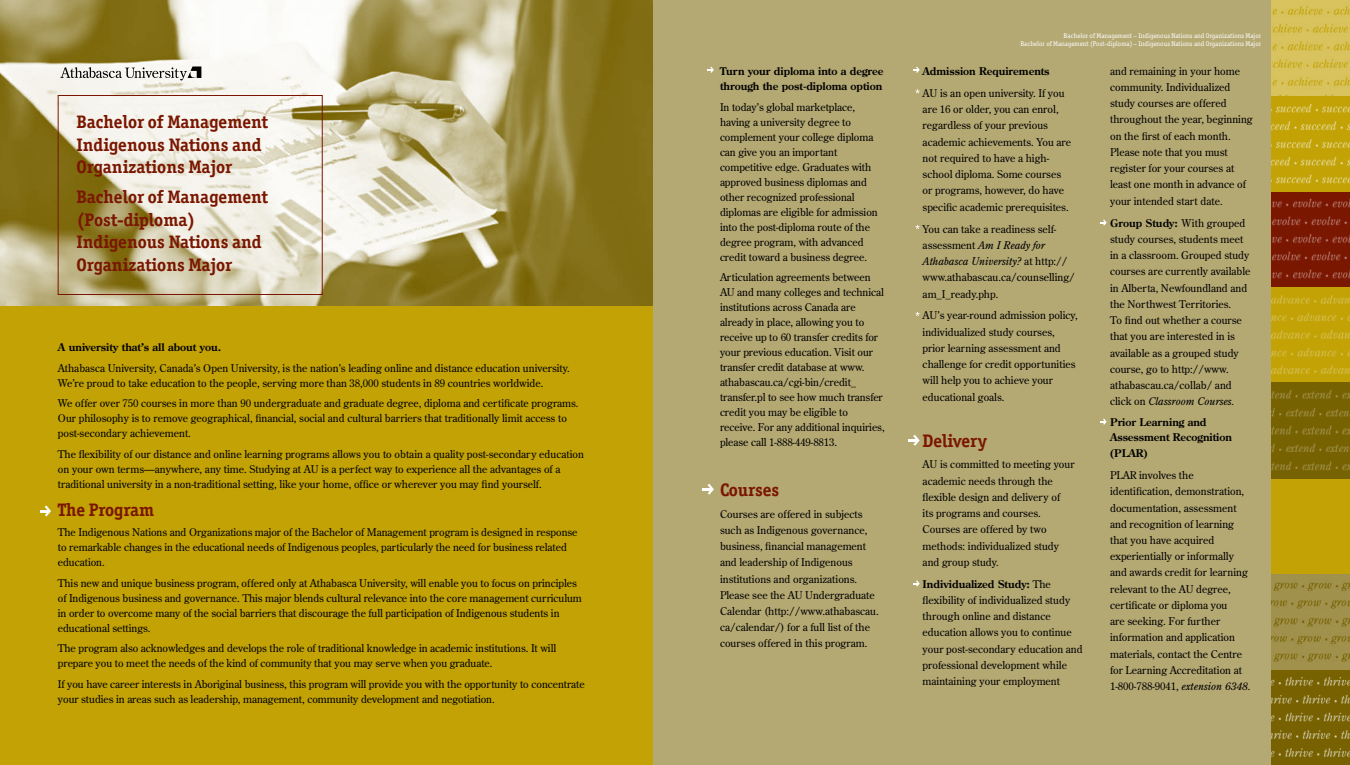
<style>
.page{position:relative;width:1350px;height:765px;background:#fff}
.page>*{position:absolute;margin:0;border:0;box-sizing:border-box;transform-origin:0 0}
.t1{font:700 18.12px/22.5px "Officina Serif ITC Std";color:#7a1600}
.t2{font:10.62px/15px "Century Old Style";letter-spacing:-.005em;color:#000}
.t3{font:10.62px/16.2px "Century Old Style Std";color:#000}
.t4{font:700 10.62px/15px "Century Old Style";letter-spacing:-.005em;color:#000}
.t5{font:6.88px/8.2px "Officina Serif ITC Std";color:#fff;text-align:right}
.s1{font-style:italic}
.s2{font-weight:700}
</style>
<div class="page">
<div style="left:647px;top:0;width:625px;height:765px;background:#b4a873"></div>
<img style="left:1272px;top:669px;width:78px;height:96px">
<svg style="left:1272px;top:574px;width:78px;height:95px;background:#9b8b45"></svg>
<div style="left:1272px;top:478px;width:78px;height:96px;background:#c3a205"></div>
<img style="left:1272px;top:382px;width:78px;height:96px">
<svg style="left:1272px;top:287px;width:78px;height:95px;background:#c4a40c"></svg>
<img style="left:1272px;top:191px;width:78px;height:96px">
<svg style="left:1272px;top:96px;width:78px;height:95px;background:#c5a712"></svg>
<img style="left:1273px;top:0;width:77px;height:96px">
<div style="left:0;top:0;width:652px;height:765px;background:#c2a204"></div>
<img style="left:0;top:0;width:652px;height:306px">
<div style="left:58px;top:95px;width:264px;height:200px;border:1px solid #7a1600"></div>
<svg style="left:60px;top:66px;width:141px;height:14px;background:#c1bfbb"></svg>
<svg style="left:40px;top:505px;width:11px;height:12px"></svg>
<svg style="left:707px;top:66px;width:7px;height:7px"></svg>
<svg style="left:913px;top:66px;width:7px;height:7px"></svg>
<svg style="left:913px;top:580px;width:7px;height:7px"></svg>
<svg style="left:1100px;top:219px;width:7px;height:7px"></svg>
<svg style="left:1100px;top:418px;width:7px;height:7px"></svg>
<svg style="left:915px;top:89px;width:5px;height:4px"></svg>
<svg style="left:915px;top:225px;width:5px;height:4px"></svg>
<svg style="left:915px;top:312px;width:5px;height:4px"></svg>
<svg style="left:703px;top:483px;width:11px;height:12px"></svg>
<svg style="left:908px;top:435px;width:12px;height:11px"></svg>
<h1 class="t1" style="left:76px;top:111px;width:193px">Bachelor of Management<br>Indigenous Nations and<br>Organizations Major</h1>
<h1 class="t1" style="left:76px;top:186px;width:193px">Bachelor of Management (Post-diploma)<br>Indigenous Nations and<br>Organizations Major</h1>
<p class="t4" style="left:58px;top:339px;width:165px">A university that’s all about you.</p>
<p class="t2" style="left:58px;top:360px;width:513px">Athabasca University, Canada’s Open University, is the nation’s leading online and distance education university.<br>We’re proud to take education to the people, serving more than 38,000 students in 89 countries worldwide.</p>
<p class="t2" style="left:58px;top:396px;width:522px">We offer over 750 courses in more than 90 undergraduate and graduate degree, diploma and certificate programs.<br>Our philosophy is to remove geographical, financial, social and cultural barriers that traditionally limit access to post-secondary achievement.</p>
<p class="t2" style="left:58px;top:446px;width:528px">The flexibility of our distance and online learning programs allows you to obtain a quality post-secondary education on your own terms—anywhere, any time. Studying at AU is a perfect way to experience all the advantages of a traditional university in a non-traditional setting, like your home, office or wherever you may find yourself.</p>
<h1 class="t1" style="left:58px;top:498px;width:98px">The Program</h1>
<p class="t2" style="left:58px;top:525px;width:521px">The Indigenous Nations and Organizations major of the Bachelor of Management program is designed in response to remarkable changes in the educational needs of Indigenous peoples, particularly the need for business related education.</p>
<p class="t2" style="left:58px;top:575px;width:526px">This new and unique business program, offered only at Athabasca University, will enable you to focus on principles of Indigenous business and governance. This major blends cultural relevance into the core management curriculum in order to overcome many of the social barriers that discourage the full participation of Indigenous students in educational settings.</p>
<p class="t2" style="left:58px;top:641px;width:500px">The program also acknowledges and develops the role of traditional knowledge in academic institutions. It will prepare you to meet the needs of the kind of community that you may serve when you graduate.</p>
<p class="t2" style="left:58px;top:677px;width:528px">If you have career interests in Aboriginal business, this program will provide you with the opportunity to concentrate your studies in areas such as leadership, management, community development and negotiation.</p>
<p class="t4" style="left:720px;top:64px;width:165px">Turn your diploma into a degree through the post-diploma option</p>
<p class="t2" style="left:720px;top:99px;width:159px">In today’s global marketplace, having a university degree to complement your college diploma can give you an important competitive edge. Graduates with approved business diplomas and other recognized professional diplomas are eligible for admission into the post-diploma route of the degree program, with advanced credit toward a business degree.</p>
<p class="t2" style="left:720px;top:270px;width:166px">Articulation agreements between AU and many colleges and technical institutions across Canada are already in place, allowing you to receive up to 60 transfer credits for your previous education. Visit our transfer credit database at www. athabascau.ca/cgi-bin/credit_ transfer.pl to see how much transfer credit you may be eligible to receive. For any additional inquiries, please call 1-888-449-8813.</p>
<h1 class="t1" style="left:720px;top:478px;width:61px">Courses</h1>
<p class="t3" style="left:720px;top:505px;width:160px">Courses are offered in subjects such as Indigenous governance, business, financial management and leadership of Indigenous institutions and organizations.<br>Please see the AU Undergraduate Calendar (http://www.athabascau. ca/calendar/) for a full list of the courses offered in this program.</p>
<p class="t5" style="left:1020px;top:31px;width:242px">Bachelor of Management – Indigenous Nations and Organizations Major<br>Bachelor of Management (Post-diploma) – Indigenous Nations and Organizations Major</p>
<p class="t4" style="left:923px;top:64px;width:129px">Admission Requirements</p>
<p class="t3" style="left:923px;top:85px;width:150px">AU is an open university. If you are 16 or older, you can enrol, regardless of your previous academic achievements. You are not required to have a high&shy;school diploma. Some courses or programs, however, do have specific academic prerequisites.</p>
<p class="t3" style="left:923px;top:220px;width:154px">You can take a readiness self&shy;assessment <span class="s1">Am I Ready for<br>Athabasca University?</span> at http:// www.athabascau.ca/counselling/ am_I_ready.php.</p>
<p class="t3" style="left:923px;top:307px;width:157px">AU’s year-round admission policy, individualized study courses, prior learning assessment and challenge for credit opportunities will help you to achieve your educational goals.</p>
<h1 class="t1" style="left:923px;top:429px;width:65px">Delivery</h1>
<p class="t3" style="left:923px;top:456px;width:154px">AU is committed to meeting your academic needs through the flexible design and delivery of<br>its programs and courses.<br>Courses are offered by two methods: individualized study and group study.</p>
<p class="t3" style="left:923px;top:576px;width:162px"><span class="s2">Individualized Study:</span> The flexibility of individualized study through online and distance education allows you to continue your post-secondary education and professional development while maintaining your employment</p>
<p class="t3" style="left:1110px;top:63px;width:144px">and remaining in your home community. Individualized study courses are offered throughout the year, beginning on the first of each month.<br>Please note that you must register for your courses at least one month in advance of your intended start date.</p>
<p class="t3" style="left:1110px;top:214px;width:142px"><span class="s2">Group Study:</span> With grouped study courses, students meet in a classroom. Grouped study courses are currently available in Alberta, Newfoundland and the Northwest Territories.<br>To find out whether a course that you are interested in is available as a grouped study course, go to http://www. athabascau.ca/collab/ and click on <span class="s1">Classroom Courses.</span></p>
<p class="t4" style="left:1110px;top:414px;width:123px">Prior Learning and<br>Assessment Recognition</p>
<p class="t4" style="left:1110px;top:446px;width:39px">(PLAR)</p>
<p class="t3" style="left:1110px;top:467px;width:142px">PLAR involves the identification, demonstration, documentation, assessment and recognition of learning that you have acquired experientially or informally and awards credit for learning relevant to the AU degree, certificate or diploma you<br>are seeking. For further information and application materials, contact the Centre for Learning Accreditation at<br>1-800-788-9041, <span class="s1">extension 6348.</span></p>
</div>
